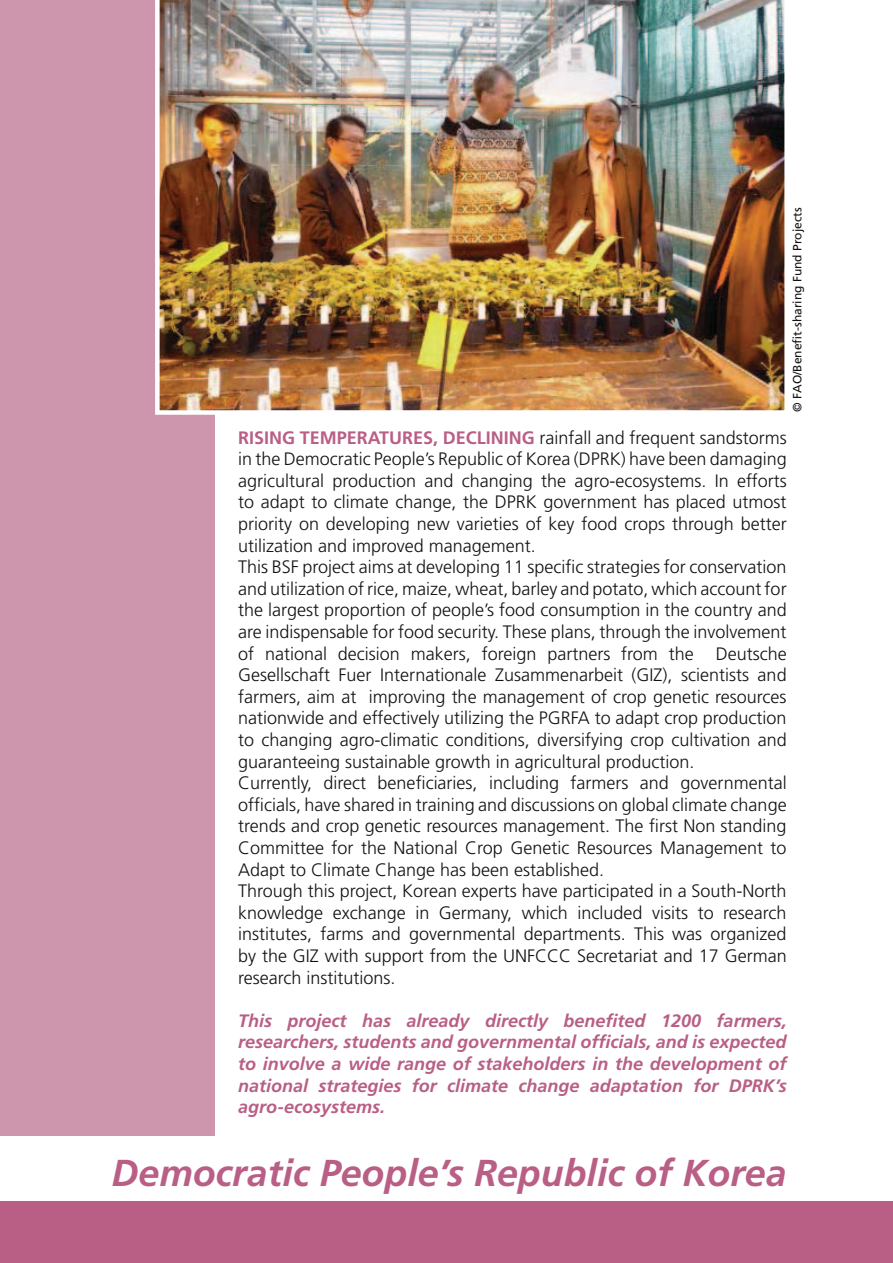
<style>
.page{position:relative;width:893px;height:1263px;background:#fff}
.page>*{position:absolute;margin:0;border:0;box-sizing:border-box;transform-origin:0 0}
.t1{font:italic 700 37.5px "Frutiger";color:#b95f86}
.t2{font:300 18px/21.6px "Frutiger";color:#121212}
.t3{font:italic 700 18px/21.6px "Frutiger";color:#b95f86;text-align:justify}
.t4{font:12px "Frutiger";color:#121212}
.s1{font-weight:700;color:#b95f86}
</style>
<div class="page">
<div style="left:0;top:1201px;width:893px;height:62px;background:#b95f86"></div>
<div style="left:0;top:0;width:215px;height:1135px;background:#ce96ac"></div>
<img style="left:155px;top:0;width:630px;height:415px">
<p class="t4" style="left:790px;top:412px;width:205px;rotate:-90deg">© FAO/Benefit-sharing Fund Projects</p>
<p class="t2" style="left:238px;top:426px;width:550px"><span class="s1">RISING TEMPERATURES, DECLINING</span> rainfall and frequent sandstorms in the Democratic People’s Republic of Korea (DPRK) have been damaging agricultural production and changing the agro-ecosystems. In efforts to adapt to climate change, the DPRK government has placed utmost priority on developing new varieties of key food crops through better utilization and improved management.<br>This BSF project aims at developing 11 specific strategies for conservation and utilization of rice, maize, wheat, barley and potato, which account for the largest proportion of people’s food consumption in the country and are indispensable for food security. These plans, through the involvement of national decision makers, foreign partners from the Deutsche Gesellschaft Fuer Internationale Zusammenarbeit (GIZ), scientists and farmers, aim at improving the management of crop genetic resources nationwide and effectively utilizing the PGRFA to adapt crop production to changing agro-climatic conditions, diversifying crop cultivation and guaranteeing sustainable growth in agricultural production.<br>Currently, direct beneficiaries, including farmers and governmental officials, have shared in training and discussions on global climate change trends and crop genetic resources management. The first Non‐standing Committee for the National Crop Genetic Resources Management to Adapt to Climate Change has been established.<br>Through this project, Korean experts have participated in a South-North knowledge exchange in Germany, which included visits to research institutes, farms and governmental departments. This was organized by the GIZ with support from the UNFCCC Secretariat and 17 German research institutions.</p>
<p class="t3" style="left:238px;top:1010px;width:550px">This project has already directly benefited 1200 farmers, researchers, students and governmental officials, and is expected to involve a wide range of stakeholders in the development of national strategies for climate change adaptation for DPRK’s agro-ecosystems.</p>
<h1 class="t1" style="left:111px;top:1151px;width:677px">Democratic People’s Republic of Korea</h1>
</div>
